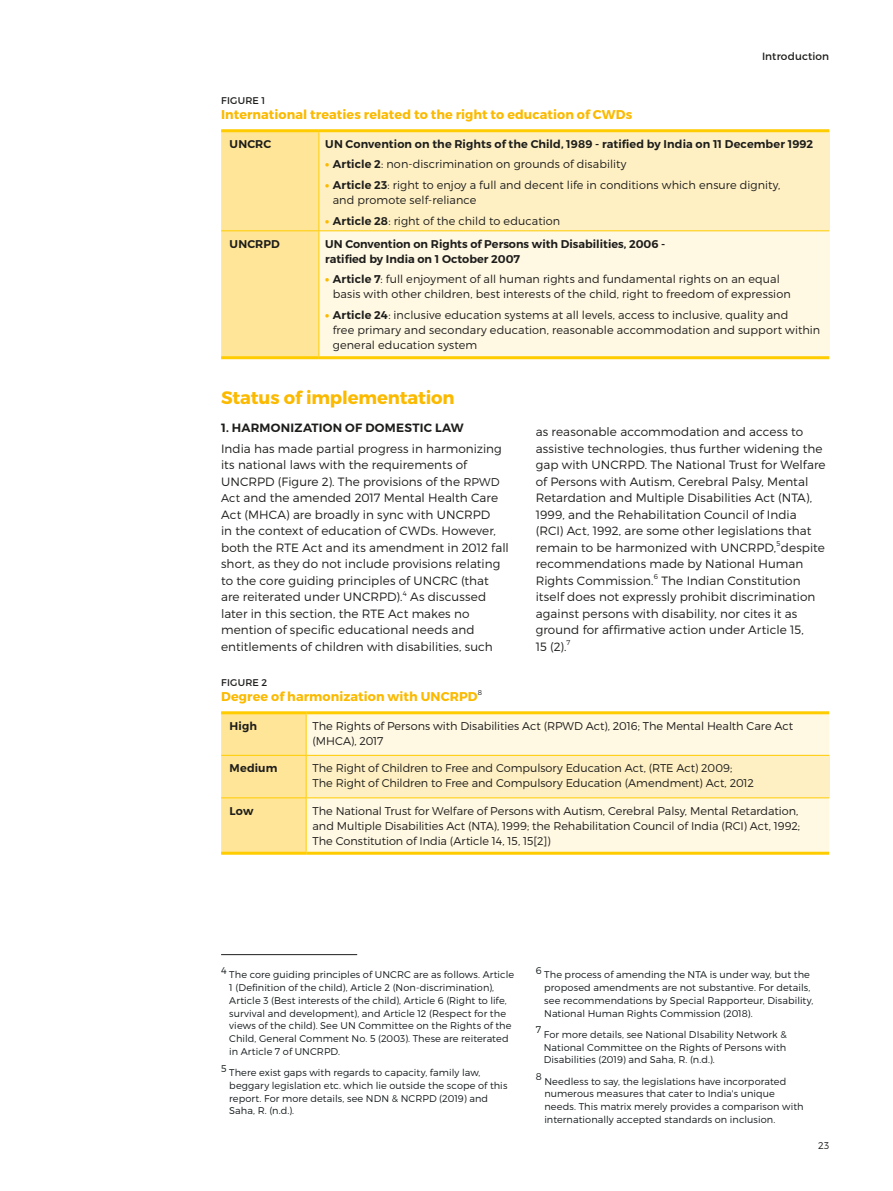
<style>
.page{position:relative;width:893px;height:1191px;background:#fff}
.page>*{position:absolute;margin:0;border:0;box-sizing:border-box;transform-origin:0 0}
.t1{font:700 18px "Montserrat";letter-spacing:-.01em;color:#fbba00}
.t2{font:700 12.75px "Montserrat";letter-spacing:.005em;color:#fbba00}
.t3{font:300 12px/16.5px "Montserrat";letter-spacing:.005em;color:#1d1d1b}
.t4{font:600 12px "Montserrat";color:#1d1d1b}
.t5{font:300 11.25px/15px "Montserrat";letter-spacing:.005em;color:#1d1d1b}
.t6{font:600 11.25px/15px "Montserrat";color:#1d1d1b}
.t7{font:10.5px "Montserrat";letter-spacing:.01em;color:#1d1d1b}
.t8{font:300 9.75px/12.8px "Montserrat";letter-spacing:.01em;color:#141a1c}
.t9{font:9.75px "Montserrat";letter-spacing:.025em;color:#1d1d1b}
.t10{font:300 9.75px "Montserrat";color:#1d1d1b}
.t11{font:300 7.05px "Montserrat";color:#1d1d1b}
.s1{font-weight:900;color:#fbba00}
.s2{font-weight:600}
.s3{font-size:11.25px}
</style>
<div class="page">
<div style="left:221px;top:132px;width:98px;height:224px;background:#ffe597"></div>
<div style="left:319px;top:131px;width:510px;height:100px;background:#fff0c4"></div>
<div style="left:319px;top:231px;width:510px;height:127px;background:#fff8e3"></div>
<hr style="left:221px;top:129px;width:98px;height:3px;background:#fc0">
<hr style="left:319px;top:129px;width:510px;height:3px;background:#fc0">
<hr style="left:221px;top:356px;width:98px;height:3px;background:#fc0">
<hr style="left:319px;top:356px;width:510px;height:3px;background:#fc0">
<hr style="left:319px;top:132px;width:1px;height:98px;background:#fc0">
<hr style="left:319px;top:230px;width:510px;height:1px;background:#fc0">
<hr style="left:319px;top:231px;width:1px;height:125px;background:#fc0">
<hr style="left:221px;top:230px;width:98px;height:1px;background:#fc0">
<div style="left:221px;top:714px;width:85px;height:137px;background:#ffe597"></div>
<div style="left:307px;top:714px;width:522px;height:137px;background:#fff8e3"></div>
<div style="left:306px;top:755px;width:523px;height:43px;background:#fff0c4"></div>
<hr style="left:221px;top:711px;width:85px;height:3px;background:#fc0">
<hr style="left:306px;top:714px;width:1px;height:41px;background:#fc0">
<hr style="left:306px;top:711px;width:523px;height:3px;background:#fc0">
<hr style="left:221px;top:755px;width:85px;height:1px;background:#fc0">
<hr style="left:306px;top:755px;width:1px;height:42px;background:#fc0">
<hr style="left:306px;top:755px;width:523px;height:1px;background:#fc0">
<hr style="left:221px;top:797px;width:85px;height:1px;background:#fc0">
<hr style="left:221px;top:851px;width:85px;height:3px;background:#fc0">
<hr style="left:306px;top:798px;width:1px;height:53px;background:#fc0">
<hr style="left:306px;top:797px;width:523px;height:1px;background:#fc0">
<hr style="left:306px;top:851px;width:523px;height:3px;background:#fc0">
<hr style="left:221px;top:954px;width:136px;height:1px;background:#1d1d1b">
<p class="t9" style="left:221px;top:95px;width:46px">Figure 1</p>
<p class="t2" style="left:221px;top:106px;width:413px">International treaties related to the right to education of CWDs</p>
<p class="t7" style="left:762px;top:49px;width:69px">Introduction</p>
<p class="t6" style="left:230px;top:136px;width:43px">UNCRC</p>
<p class="t6" style="left:325px;top:136px;width:489px">UN Convention on the Rights of the Child, 1989 - ratified by India on 11 December 1992</p>
<p class="t5" style="left:325px;top:157px;width:303px"><span class="s1">•</span> <span class="s2">Article 2</span>: non-discrimination on grounds of disability</p>
<p class="t5" style="left:333px;top:177px;width:449px;text-indent:-7px"><span class="s1">•</span> <span class="s2">Article 23</span>: right to enjoy a full and decent life in conditions which ensure dignity, and promote self-reliance</p>
<p class="t5" style="left:325px;top:213px;width:236px"><span class="s1">•</span> <span class="s2">Article 28</span>: right of the child to education</p>
<p class="t6" style="left:230px;top:236px;width:52px">UNCRPD</p>
<p class="t6" style="left:325px;top:236px;width:342px">UN Convention on Rights of Persons with Disabilities, 2006 - ratified by India on 1 October 2007</p>
<p class="t5" style="left:333px;top:272px;width:459px;text-indent:-7px"><span class="s1">•</span> <span class="s2">Article 7</span>: full enjoyment of all human rights and fundamental rights on an equal basis with other children, best interests of the child, right to freedom of expression</p>
<p class="t5" style="left:333px;top:307px;width:489px;text-indent:-7px"><span class="s1">•</span> <span class="s2">Article 24</span>: inclusive education systems at all levels, access to inclusive, quality and<br>free primary and secondary education, reasonable accommodation and support within general education system</p>
<h1 class="t1" style="left:221px;top:387px;width:235px">Status of implementation</h1>
<p class="t4" style="left:221px;top:420px;width:31px">1. Harmoni</p>
<p class="t4" style="left:295px;top:420px;width:18px">zation</p>
<p class="t4" style="left:345px;top:420px;width:30px">of domestic</p>
<p class="t4" style="left:435px;top:420px;width:11px">law</p>
<p class="t3" style="left:221px;top:440px;width:289px">India has made partial progress in harmonizing its national laws with the requirements of UNCRPD (Figure 2). The provisions of the <span class="s3">RPWD Act</span> and the amended 2017 Mental Health Care Act (MHCA) are broadly in sync with UNCRPD<br>in the context of education of CWDs. However, both the RTE Act and its amendment in 2012 fall short, as they do not include provisions relating to the core guiding principles of UNCRC (that are reiterated under UNCRPD).</p>
<p class="t11" style="left:403px;top:589px;width:6px">4</p>
<p class="t3" style="left:221px;top:588px;width:273px;text-indent:189px">As discussed later in this section, the RTE Act makes no mention of specific educational needs and entitlements of children with disabilities, such</p>
<p class="t9" style="left:221px;top:677px;width:48px">Figure 2</p>
<p class="t2" style="left:221px;top:688px;width:263px">Degree of harmonization with UNCRPD<sup>8</sup></p>
<p class="t3" style="left:536px;top:423px;width:291px">as reasonable accommodation and access to assistive technologies, thus further widening the gap with UNCRPD. The National Trust for Welfare of Persons with Autism, Cerebral Palsy, Mental Retardation and Multiple Disabilities Act (NTA), 1999, and the Rehabilitation Council of India (RCI) Act, 1992, are some other legislations that remain to be harmonized with UNCRPD, despite</p>
<p class="t11" style="left:777px;top:539px;width:5px">5</p>
<p class="t3" style="left:536px;top:555px;width:269px">recommendations made by National Human<br>Rights Commission.</p>
<p class="t11" style="left:654px;top:572px;width:6px">6</p>
<p class="t3" style="left:536px;top:572px;width:281px;text-indent:126px">The Indian Constitution itself does not expressly prohibit discrimination against persons with disability, nor cites it as ground for affirmative action under Article 15, 15 (2).</p>
<p class="t11" style="left:566px;top:638px;width:5px">7</p>
<p class="t6" style="left:230px;top:718px;width:29px">High</p>
<p class="t5" style="left:313px;top:718px;width:482px">The Rights of Persons with Disabilities Act (RPWD Act), 2016; The Mental Health Care Act (MHCA), 2017</p>
<p class="t6" style="left:230px;top:761px;width:49px">Medium</p>
<p class="t5" style="left:313px;top:760px;width:443px">The Right of Children to Free and Compulsory Education Act, (RTE Act) 2009;<br>The Right of Children to Free and Compulsory Education (Amendment) Act, 2012</p>
<p class="t6" style="left:230px;top:803px;width:25px">Low</p>
<p class="t5" style="left:313px;top:803px;width:489px">The National Trust for Welfare of Persons with Autism, Cerebral Palsy, Mental Retardation, and Multiple Disabilities Act (NTA), 1999; the Rehabilitation Council of India (RCI) Act, 1992;<br>The Constitution of India (Article 14, 15, 15[2])</p>
<p class="t8" style="left:221px;top:964px;width:7px">4</p>
<p class="t8" style="left:229px;top:968px;width:286px">The core guiding principles of UNCRC are as follows. Article 1 (Definition of the child), Article 2 (Non-discrimination), Article 3 (Best interests of the child), Article 6 (Right to life, survival and development), and Article 12 (Respect for the views of the child). See UN Committee on the Rights of the Child, General Comment No. 5 (2003). These are reiterated in Article 7 of UNCRPD.</p>
<p class="t8" style="left:221px;top:1061px;width:7px">5</p>
<p class="t8" style="left:229px;top:1066px;width:280px">There exist gaps with regards to capacity, family law, beggary legislation etc. which lie outside the scope of this report. For more details, see NDN &amp; NCRPD (2019) and Saha, R. (n.d.).</p>
<p class="t8" style="left:536px;top:964px;width:7px">6</p>
<p class="t8" style="left:544px;top:968px;width:271px">The process of amending the NTA is under way, but the proposed amendments are not substantive. For details, see recommendations by Special Rapporteur, Disability, National Human Rights Commission (2018).</p>
<p class="t8" style="left:536px;top:1023px;width:7px">7</p>
<p class="t8" style="left:544px;top:1028px;width:245px;text-align:justify">For more details, see National DIsability Network &amp; National Committee on the Rights of Persons with Disabilities (2019) and Saha, R. (n.d.).</p>
<p class="t8" style="left:536px;top:1070px;width:8px">8</p>
<p class="t8" style="left:544px;top:1074px;width:261px">Needless to say, the legislations have incorporated numerous measures that cater to India's unique needs. This matrix merely provides a comparison with internationally accepted standards on inclusion.</p>
<p class="t10" style="left:818px;top:1140px;width:13px">23</p>
</div>
